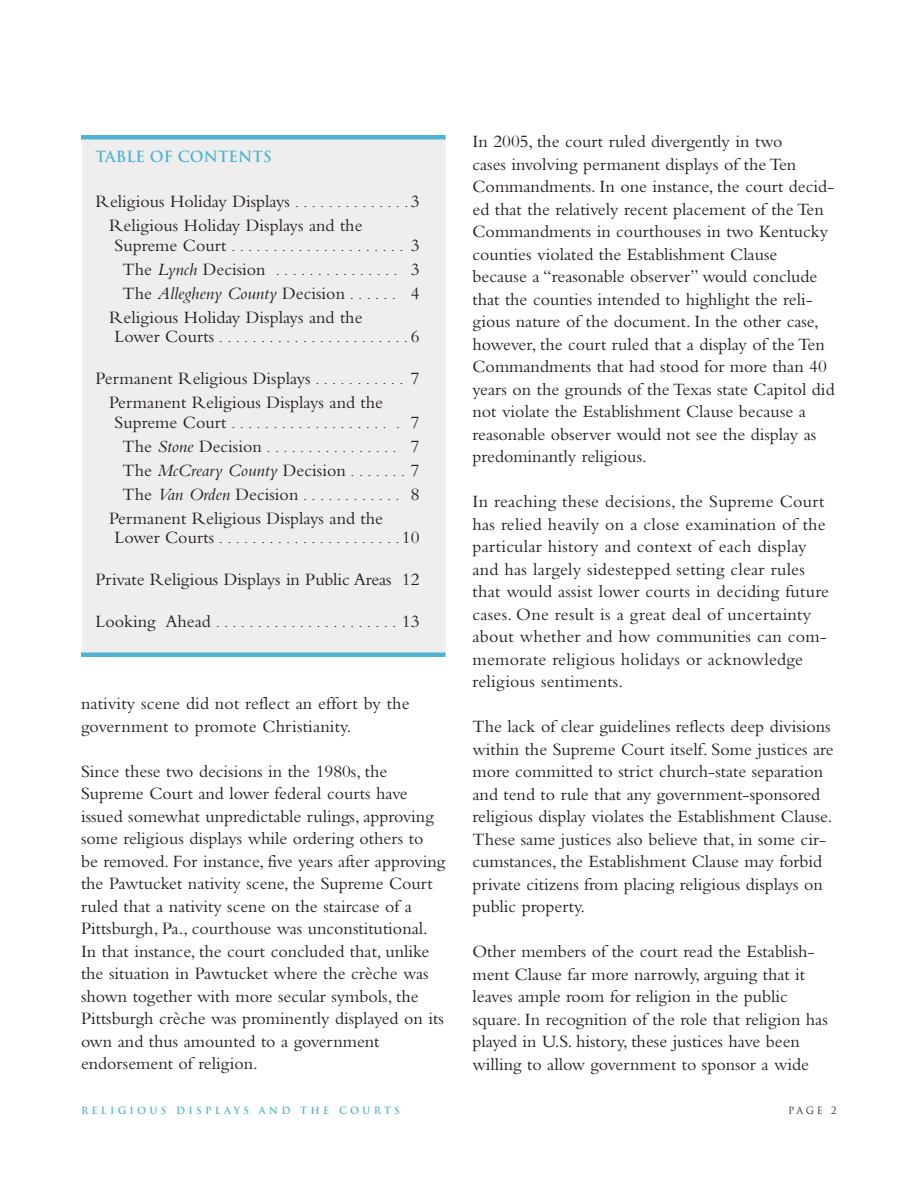
<style>
.page{position:relative;width:918px;height:1188px;background:#fff}
.page>*{position:absolute;margin:0;border:0;box-sizing:border-box;transform-origin:0 0}
.t1{font:18px/22.5px "Bembo";color:#231f20}
.t2{font:italic 18px "Bembo";color:#231f20}
.t3{font:700 15px "Trajan";color:#4db3cf}
.t4{font:13.5px/24px "Bembo";color:#231f20;text-align:center}
.t5{font:700 9.75px "Trajan";letter-spacing:.33em;color:#4db3cf}
.t6{font:9.75px "Trajan";color:#231f20}
.s1{font-size:13.5px}
.s2{font-size:18px}
.s3{font-style:italic;font-size:18px}
.s4{font-style:italic}
.s5{font-style:normal}
.s6{font-style:normal;font-size:13.5px}
</style>
<div class="page">
<div style="left:82px;top:137px;width:364px;height:518px;background:#eeeeef"></div>
<div style="left:81px;top:135px;width:365px;height:5px;background:#4db3cf"></div>
<div style="left:81px;top:652px;width:365px;height:5px;background:#4db3cf"></div>
<p class="t3" style="left:96px;top:148px;width:178px">TABLE OF CONTENTS</p>
<p class="t1" style="left:109px;top:191px;width:312px;line-height:24px;text-indent:-13px">Religious Holiday Displays <span class="s1">. . . . . . . . . . . . . .</span> 3<br>Religious Holiday Displays and the</p>
<p class="t4" style="left:115px;top:236px;width:306px"><span class="s2">Supreme Court</span>..................... <span class="s2">3<br>The</span> <span class="s3">Lynch</span><span class="s2">Decision</span> ............... <span class="s2">3</span></p>
<p class="t1" style="left:109px;top:283px;width:312px;line-height:24px;text-indent:14px">The <span class="s4">Allegheny County</span> Decision <span class="s1">. . . . . .</span> 4<br>Religious Holiday Displays and the</p>
<p class="t4" style="left:115px;top:327px;width:306px"><span class="s2">Lower Courts</span>.......................<span class="s2">6</span></p>
<p class="t1" style="left:109px;top:368px;width:312px;line-height:24px;text-indent:-14px">Permanent Religious Displays <span class="s1">. . . . . . . . . . .</span> 7<br>Permanent Religious Displays and the</p>
<p class="t4" style="left:115px;top:413px;width:306px"><span class="s2">Supreme Court</span>................... . <span class="s2">7<br>The</span> <span class="s3">Stone</span><span class="s2">Decision</span>................ <span class="s2">7</span></p>
<p class="t2" style="left:123px;top:464px;width:299px"><span class="s5">The</span> McCreary County <span class="s5">Decision</span> <span class="s6">. . . . . . .</span> <span class="s5">7</span></p>
<p class="t1" style="left:123px;top:484px;width:299px">The <span class="s4">Van Orden</span> Decision <span class="s1">. . . . . . . . . . . .</span> 8</p>
<p class="t1" style="left:109px;top:508px;width:276px">Permanent Religious Displays and the</p>
<p class="t4" style="left:115px;top:528px;width:306px"><span class="s2">Lower Courts</span>......................<span class="s2">10</span></p>
<p class="t1" style="left:96px;top:570px;width:326px">Private Religious Displays in Public Areas 12</p>
<p class="t4" style="left:96px;top:612px;width:326px"><span class="s2">Looking Ahead</span>......................<span class="s2">13</span></p>
<p class="t1" style="left:81px;top:694px;width:330px">nativity scene did not reflect an effort by the government to promote Christianity.</p>
<p class="t1" style="left:81px;top:762px;width:366px">Since these two decisions in the 1980s, the Supreme Court and lower federal courts have issued somewhat unpredictable rulings, approving some religious displays while ordering others to<br>be removed. For instance, five years after approving the Pawtucket nativity scene, the Supreme Court ruled that a nativity scene on the staircase of a Pittsburgh, Pa., courthouse was unconstitutional.<br>In that instance, the court concluded that, unlike the situation in Pawtucket where the crèche was shown together with more secular symbols, the Pittsburgh crèche was prominently displayed on its own and thus amounted to a government endorsement of religion.</p>
<p class="t1" style="left:472px;top:132px;width:364px">In 2005, the court ruled divergently in two<br>cases involving permanent displays of the Ten Commandments. In one instance, the court decid&shy;ed that the relatively recent placement of the Ten Commandments in courthouses in two Kentucky counties violated the Establishment Clause because a “reasonable observer” would conclude that the counties intended to highlight the reli&shy;gious nature of the document. In the other case, however, the court ruled that a display of the Ten Commandments that had stood for more than 40 years on the grounds of the Texas state Capitol did not violate the Establishment Clause because a reasonable observer would not see the display as predominantly religious.</p>
<p class="t1" style="left:472px;top:492px;width:358px">In reaching these decisions, the Supreme Court has relied heavily on a close examination of the particular history and context of each display and has largely sidestepped setting clear rules that would assist lower courts in deciding future cases. One result is a great deal of uncertainty about whether and how communities can com&shy;memorate religious holidays or acknowledge religious sentiments.</p>
<p class="t1" style="left:473px;top:717px;width:363px">The lack of clear guidelines reflects deep divisions within the Supreme Court itself. Some justices are more committed to strict church-state separation and tend to rule that any government-sponsored religious display violates the Establishment Clause.<br>These same justices also believe that, in some cir&shy;cumstances, the Establishment Clause may forbid private citizens from placing religious displays on public property.</p>
<p class="t1" style="left:473px;top:942px;width:357px">Other members of the court read the Establish&shy;ment Clause far more narrowly, arguing that it leaves ample room for religion in the public square. In recognition of the role that religion has played in U.S. history, these justices have been willing to allow government to sponsor a wide</p>
<p class="t5" style="left:81px;top:1105px;width:320px">RELIGIOUS DISPLAYS AND THE COURTS</p>
<p class="t6" style="left:788px;top:1105px;width:50px">page 2</p>
</div>
